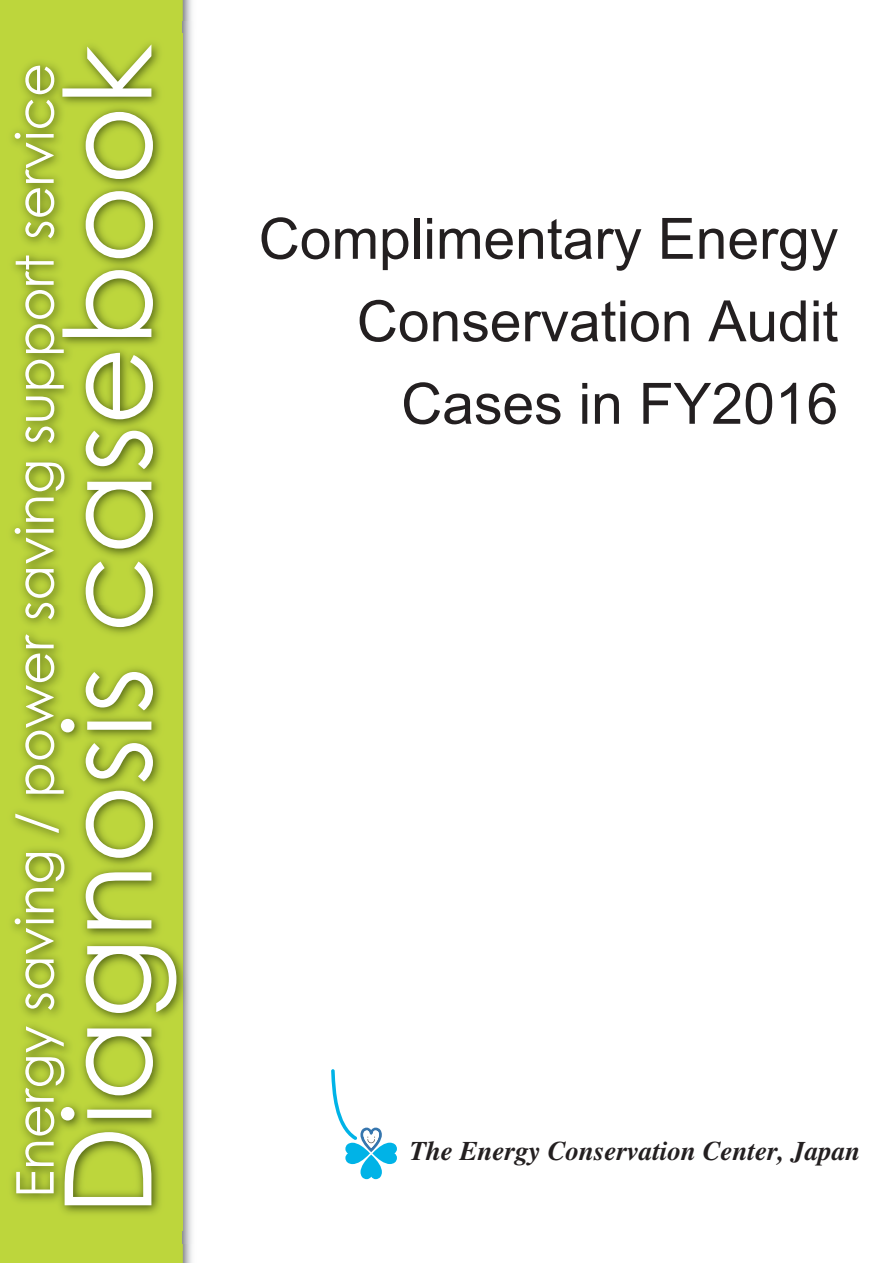
<style>
.page{position:relative;width:893px;height:1263px;background:#fff}
.page>*{position:absolute;margin:0;border:0;box-sizing:border-box;transform-origin:0 0}
.t1{font:120.9px "Century Gothic";color:#fff}
.t2{font:57px/82.5px "Arial";color:#231f20;text-align:right}
.t3{font:52.05px "Century Gothic";color:#fff}
.t4{font:italic 700 27px "Times";color:#231f20}
</style>
<div class="page">
<div style="left:0;top:0;width:183px;height:1263px;background:#bdd63c"></div>
<img style="left:183px;top:0;width:9px;height:1263px">
<img style="left:183px;top:22px;width:9px;height:1221px">
<img style="left:12px;top:44px;width:171px;height:1170px">
<svg style="left:331px;top:1069px;width:66px;height:111px"></svg>
<p class="t1" style="left:23px;top:1216px;width:1173px;rotate:-90deg">Diagnosis casebook</p>
<p class="t3" style="left:-2px;top:1198px;width:1136px;rotate:-90deg">Energy saving / power saving support service</p>
<p class="t2" style="left:259px;top:198px;width:581px">Complimentary Energy<br>Conservation Audit<br>Cases in FY2016</p>
<p class="t4" style="left:410px;top:1135px;width:452px">The Energy Conservation Center, Japan</p>
</div>
